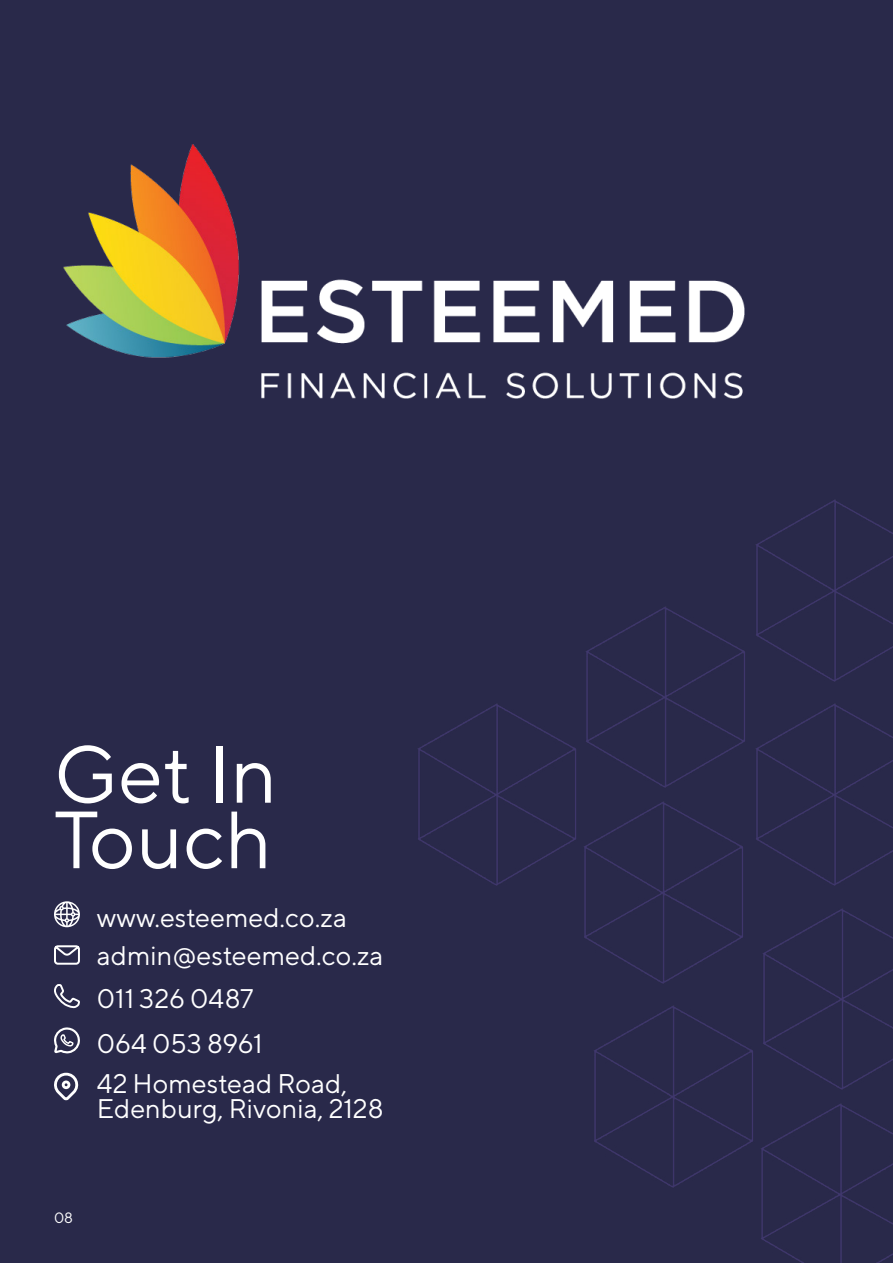
<style>
.page{position:relative;width:893px;height:1263px;background:#29294a}
.page>*{position:absolute;margin:0;border:0;box-sizing:border-box;transform-origin:0 0}
.t1{font:80.85px "TT Norms";color:#fff}
.t2{font:27px/25.7px "TT Norms";color:#fff}
.t3{font:15px "TT Norms";color:#fff}
</style>
<div class="page">
<img style="left:756px;top:500px;width:137px;height:182px">
<img style="left:761px;top:1104px;width:132px;height:159px">
<img style="left:763px;top:909px;width:130px;height:181px">
<img style="left:594px;top:1006px;width:177px;height:182px">
<img style="left:584px;top:802px;width:159px;height:182px">
<img style="left:586px;top:606px;width:177px;height:182px">
<img style="left:738px;top:704px;width:155px;height:182px">
<img style="left:418px;top:704px;width:176px;height:182px">
<svg style="left:54px;top:945px;width:26px;height:20px"></svg>
<svg style="left:54px;top:1027px;width:26px;height:27px"></svg>
<svg style="left:54px;top:984px;width:26px;height:25px"></svg>
<img style="left:64px;top:145px;width:681px;height:253px">
<svg style="left:54px;top:901px;width:26px;height:26px"></svg>
<svg style="left:54px;top:1074px;width:25px;height:27px"></svg>
<p class="t1" style="left:54px;top:725px;width:225px">Get In</p>
<p class="t1" style="left:54px;top:790px;width:220px">Touch</p>
<p class="t2" style="left:97px;top:904px;width:252px">www.esteemed.co.za</p>
<p class="t2" style="left:97px;top:942px;width:288px">admin@esteemed.co.za</p>
<p class="t2" style="left:97px;top:985px;width:158px">011 326 0487</p>
<p class="t2" style="left:97px;top:1030px;width:167px">064 053 8961</p>
<p class="t2" style="left:97px;top:1070px;width:288px">42 Homestead Road,<br>Edenburg, Rivonia, 2128</p>
<p class="t3" style="left:54px;top:1209px;width:21px">08</p>
</div>
